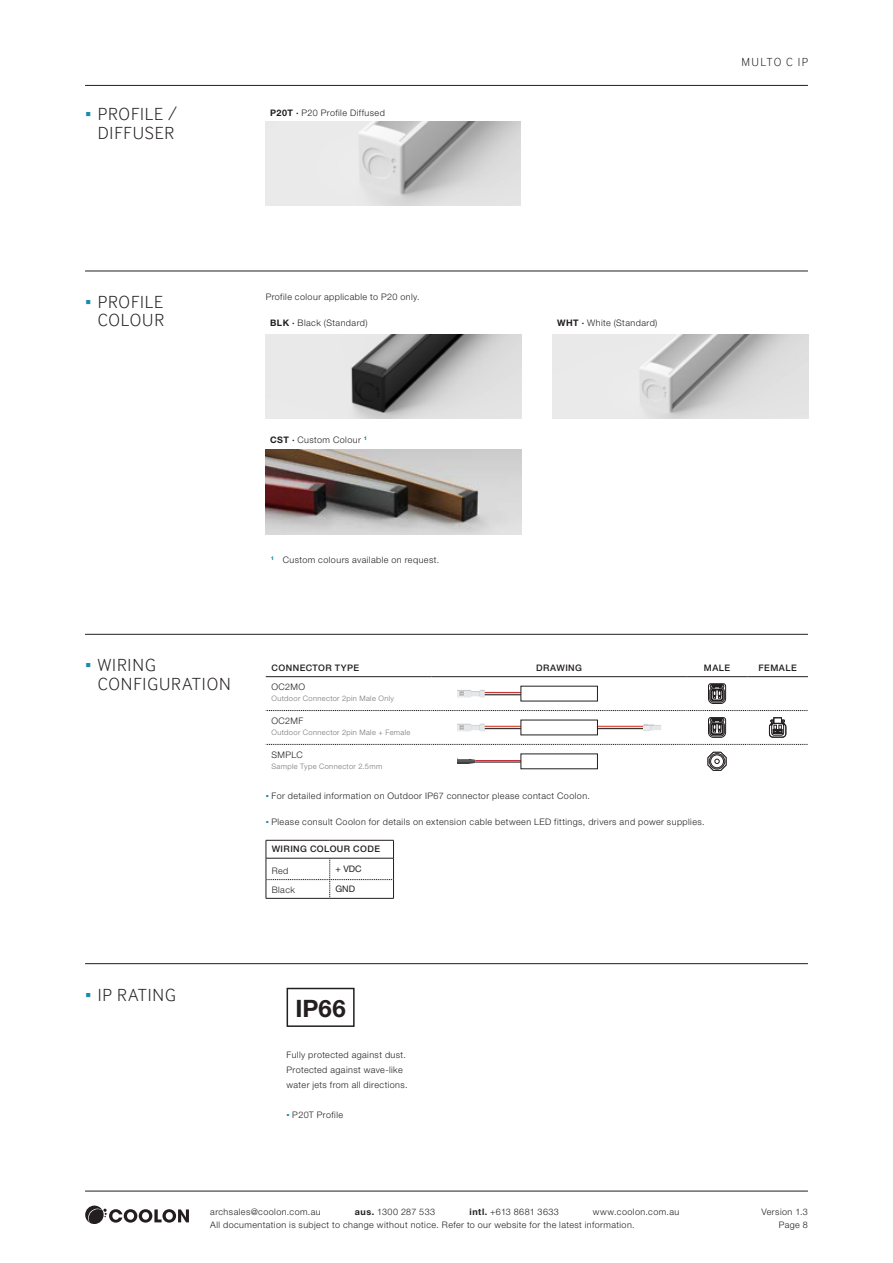
<style>
.page{position:relative;width:893px;height:1263px;background:#fff}
.page>*{position:absolute;margin:0;border:0;box-sizing:border-box;transform-origin:0 0}
.t1{font:700 24px "Helvetica Neue LT Std";color:#231f20}
.t2{font:300 18px/18.8px "Inter Face";letter-spacing:.05em;color:#231f20;text-align:right}
.t3{font:300 12px "Inter Face";letter-spacing:.115em;color:#231f20}
.bodycopy{font:300 9px/12.8px "Helvetica Neue LT Std";letter-spacing:.05em;color:#231f20}
.t4{font:500 9px "Helvetica Neue LT Std";letter-spacing:.05em;color:#231f20}
.t5{font:9px "Helvetica Neue LT Std";color:#231f20}
.bodycopy-2{font:300 7.5px "Helvetica Neue LT Std";letter-spacing:.05em;color:#757679}
.bodycopy-3{font:800 5.25px "Helvetica Neue LT Std";color:#1a89ae}
.s1{font-family:"Arial Narrow";font-weight:400;color:#1a89ae}
.s2{font-weight:700}
</style>
<div class="page">
<svg style="left:85px;top:1205px;width:104px;height:19px"></svg>
<hr style="left:85px;top:1191px;width:723px;height:1px;background:#231f20">
<hr style="left:85px;top:271px;width:723px;height:1px;background:#231f20">
<img style="left:266px;top:334px;width:255px;height:84px">
<img style="left:266px;top:450px;width:255px;height:84px">
<img style="left:553px;top:334px;width:255px;height:84px">
<hr style="left:85px;top:85px;width:723px;height:1px;background:#231f20">
<img style="left:266px;top:121px;width:255px;height:85px">
<hr style="left:85px;top:634px;width:723px;height:1px;background:#231f20">
<svg style="left:266px;top:710px;width:542px;height:1px"></svg>
<hr style="left:266px;top:676px;width:166px;height:1px;background:#231f20">
<hr style="left:432px;top:676px;width:255px;height:1px;background:#231f20">
<hr style="left:687px;top:676px;width:60px;height:1px;background:#231f20">
<hr style="left:747px;top:676px;width:61px;height:1px;background:#231f20">
<svg style="left:266px;top:744px;width:542px;height:1px"></svg>
<svg style="left:457px;top:690px;width:64px;height:7px"></svg>
<svg style="left:708px;top:683px;width:18px;height:21px"></svg>
<svg style="left:457px;top:724px;width:64px;height:7px"></svg>
<svg style="left:597px;top:724px;width:64px;height:7px"></svg>
<svg style="left:708px;top:717px;width:18px;height:21px"></svg>
<svg style="left:769px;top:717px;width:18px;height:21px"></svg>
<svg style="left:457px;top:759px;width:64px;height:5px"></svg>
<svg style="left:707px;top:752px;width:20px;height:19px"></svg>
<hr style="left:266px;top:898px;width:64px;height:1px;background:#231f20">
<hr style="left:330px;top:898px;width:64px;height:1px;background:#231f20">
<svg style="left:266px;top:840px;width:128px;height:58px"></svg>
<hr style="left:266px;top:858px;width:64px;height:1px;background:#231f20">
<hr style="left:330px;top:858px;width:64px;height:1px;background:#231f20">
<hr style="left:85px;top:963px;width:723px;height:1px;background:#231f20">
<div style="left:287px;top:988px;width:68px;height:39px;border:2px solid #231f20"></div>
<p class="t2" style="left:85px;top:105px;width:93px;text-align:center"><span class="s1">▪</span> PROFILE /<br>DIFFUSER</p>
<p class="bodycopy" style="left:270px;top:106px;width:116px"><span class="s2">P20T ·</span> P20 Profile Diffused</p>
<p class="t2" style="left:85px;top:292px;width:81px"><span class="s1">▪</span> PROFILE<br>COLOUR</p>
<p class="bodycopy" style="left:266px;top:290px;width:155px">Profile colour applicable to P20 only.</p>
<p class="bodycopy" style="left:270px;top:316px;width:99px"><span class="s2">BLK ·</span> Black (Standard)</p>
<p class="bodycopy" style="left:557px;top:316px;width:102px"><span class="s2">WHT ·</span> White (Standard)</p>
<p class="bodycopy" style="left:270px;top:433px;width:99px"><span class="s2">CST ·</span> Custom Colour <sup>1</sup></p>
<p class="bodycopy-3" style="left:271px;top:555px;width:5px">1</p>
<p class="bodycopy" style="left:283px;top:553px;width:158px">Custom colours available on request.</p>
<h3 class="t3" style="left:741px;top:55px;width:68px">MULTO C IP</h3>
<p class="t2" style="left:98px;top:656px;width:134px;text-align:left;text-indent:-13px"><span class="s1">▪</span> WIRING<br>CONFIGURATION</p>
<p class="t4" style="left:271px;top:662px;width:89px">CONNECTOR TYPE</p>
<p class="t4" style="left:536px;top:662px;width:47px">DRAWING</p>
<p class="t4" style="left:704px;top:662px;width:28px">MALE</p>
<p class="t4" style="left:759px;top:662px;width:40px">FEMALE</p>
<p class="bodycopy" style="left:271px;top:680px;width:35px">OC2MO</p>
<p class="bodycopy-2" style="left:271px;top:694px;width:124px">Outdoor Connector 2pin Male Only</p>
<p class="bodycopy" style="left:271px;top:714px;width:33px">OC2MF</p>
<p class="bodycopy-2" style="left:271px;top:728px;width:140px">Outdoor Connector 2pin Male + Female</p>
<p class="bodycopy" style="left:271px;top:748px;width:33px">SMPLC</p>
<p class="bodycopy-2" style="left:271px;top:761px;width:112px">Sample Type Connector 2.5mm</p>
<p class="bodycopy" style="left:266px;top:789px;width:326px"><span class="s1">▪</span> For detailed information on Outdoor IP67 connector please contact Coolon.</p>
<p class="bodycopy" style="left:266px;top:815px;width:440px"><span class="s1">▪</span> Please consult Coolon for details on extension cable between LED fittings, drivers and power supplies.</p>
<p class="t4" style="left:272px;top:844px;width:110px">WIRING COLOUR CODE</p>
<p class="bodycopy" style="left:272px;top:864px;width:18px">Red</p>
<p class="t5" style="left:335px;top:863px;width:28px">+ VDC</p>
<p class="bodycopy" style="left:272px;top:883px;width:25px">Black</p>
<p class="t5" style="left:335px;top:884px;width:21px">GND</p>
<p class="t2" style="left:85px;top:986px;width:92px"><span class="s1">▪</span> IP RATING</p>
<p class="t1" style="left:295px;top:993px;width:52px">IP66</p>
<p class="bodycopy" style="left:287px;top:1047px;width:123px;line-height:15px">Fully protected against dust.<br>Protected against wave-like water jets from all directions.</p>
<p class="bodycopy" style="left:287px;top:1108px;width:58px"><span class="s1">▪</span> P20T Profile</p>
<p class="bodycopy" style="left:210px;top:1205px;width:112px">archsales@coolon.com.au</p>
<p class="bodycopy" style="left:355px;top:1205px;width:82px"><span class="s2">aus.</span> 1300 287 533</p>
<p class="bodycopy" style="left:470px;top:1205px;width:91px"><span class="s2">intl.</span> +613 8681 3633</p>
<p class="bodycopy" style="left:210px;top:1205px;width:471px;text-indent:383px">www.coolon.com.au<br>All documentation is subject to change without notice. Refer to our website for the latest information.</p>
<p class="bodycopy" style="left:761px;top:1206px;width:48px;text-align:right">Version 1.3<br>Page 8</p>
</div>
